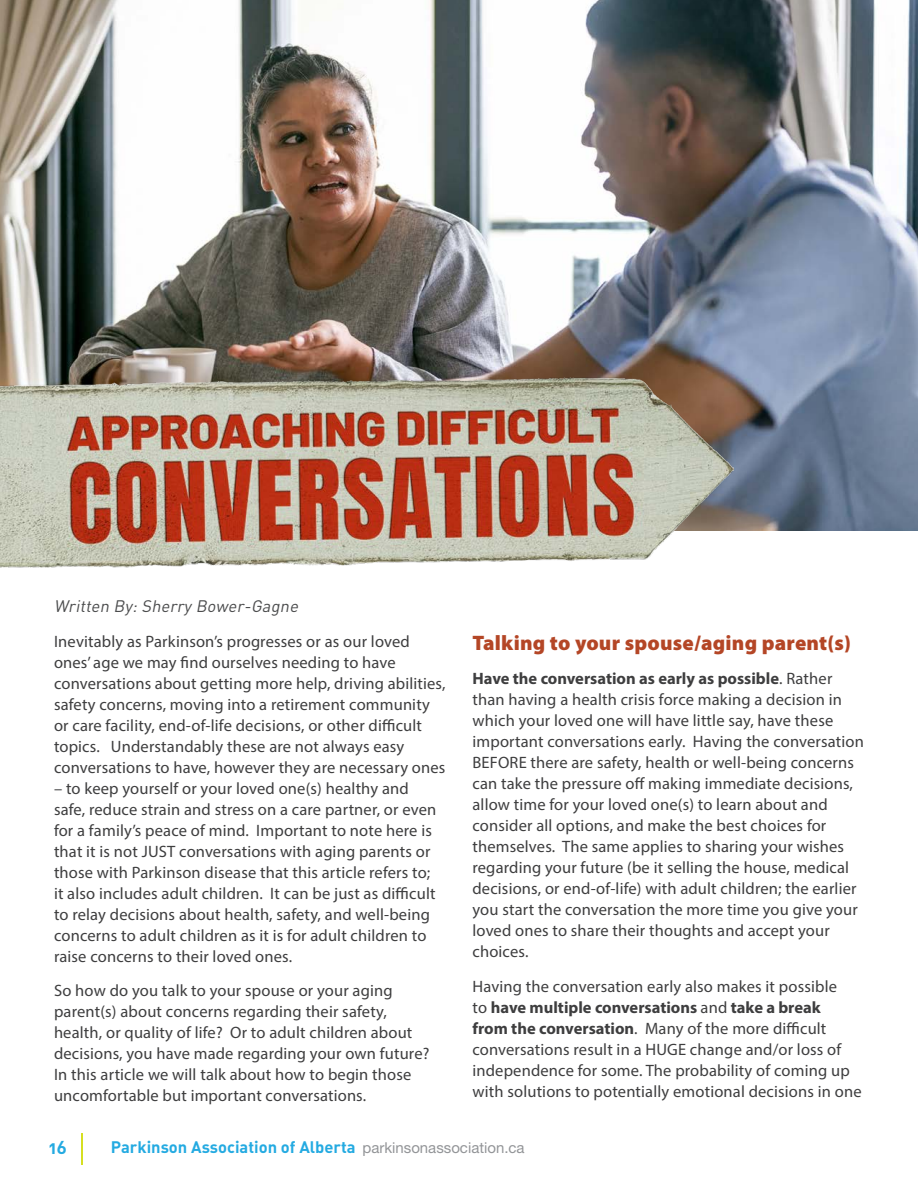
<style>
.page{position:relative;width:918px;height:1188px;background:#fff}
.page>*{position:absolute;margin:0;border:0;box-sizing:border-box;transform-origin:0 0}
.Paragraph_Header{font:900 21px "Myriad Pro";letter-spacing:.01em;color:#b44626}
.t1{font:18px "DIN Bold Alternate";color:#24aae1}
.Body_Copy{font:16.5px/21px "Myriad Pro";letter-spacing:.01em;color:#3e3e3f}
.t2{font:16.5px "DIN Bold Alternate";color:#24aae1}
.Body_Copy-2{font:italic 16.5px "DIN";color:#4b4c4d}
.s1{font-weight:700}
.s2{font-family:"Helvetica Neue LT Std";font-size:15px;color:#939598}
</style>
<div class="page">
<img style="left:0;top:0;width:918px;height:530px">
<hr style="left:81px;top:1133px;width:2px;height:32px;background:#d6df21">
<img style="left:0;top:377px;width:734px;height:191px">
<p class="Body_Copy-2" style="left:54px;top:596px;width:249px">Written By:Sherry Bower-Gagne</p>
<p class="Body_Copy" style="left:54px;top:630px;width:393px">Inevitably as Parkinson’s progresses or as our loved ones’ age we may find ourselves needing to have conversations about getting more help, driving abilities, safety concerns, moving into a retirement community or care facility, end-of-life decisions, or other difficult topics. Understandably these are not always easy conversations to have, however they are necessary ones</p>
<p class="Body_Copy" style="left:54px;top:777px;width:384px">– to keep yourself or your loved one(s) healthy and safe, reduce strain and stress on a care partner, or even for a family’s peace of mind. Important to note here is that it is not JUST conversations with aging parents or those with Parkinson disease that this article refers to; it also includes adult children. It can be just as difficult to relay decisions about health, safety, and well-being concerns to adult children as it is for adult children to raise concerns to their loved ones.</p>
<p class="Body_Copy" style="left:54px;top:980px;width:377px">So how do you talk to your spouse or your aging parent(s) about concerns regarding their safety, health, or quality of life? Or to adult children about decisions, you have made regarding your own future?<br>In this article we will talk about how to begin those uncomfortable but important conversations.</p>
<p class="Paragraph_Header" style="left:472px;top:629px;width:380px">Talking to your spouse/aging parent(s)</p>
<p class="Body_Copy" style="left:472px;top:668px;width:393px"><span class="s1">Have the conversation as early as possible</span>. Rather than having a health crisis force making a decision in which your loved one will have little say, have these important conversations early. Having the conversation BEFORE there are safety, health or well-being concerns can take the pressure off making immediate decisions, allow time for your loved one(s) to learn about and consider all options, and make the best choices for themselves. The same applies to sharing your wishes regarding your future (be it selling the house, medical decisions, or end-of-life) with adult children; the earlier you start the conversation the more time you give your loved ones to share their thoughts and accept your choices.</p>
<p class="Body_Copy" style="left:472px;top:975px;width:391px">Having the conversation early also makes it possible<br>to <span class="s1">have multiple conversations</span> and <span class="s1">take a break<br>from the conversation</span>. Many of the more difficult conversations result in a HUGE change and/or loss of independence for some. The probability of coming up with solutions to potentially emotional decisions in one</p>
<p class="t1" style="left:49px;top:1135px;width:19px">16</p>
<p class="t2" style="left:111px;top:1136px;width:415px">Parkinson Association of Alberta <span class="s2">parkinsonassociation.ca</span></p>
</div>
